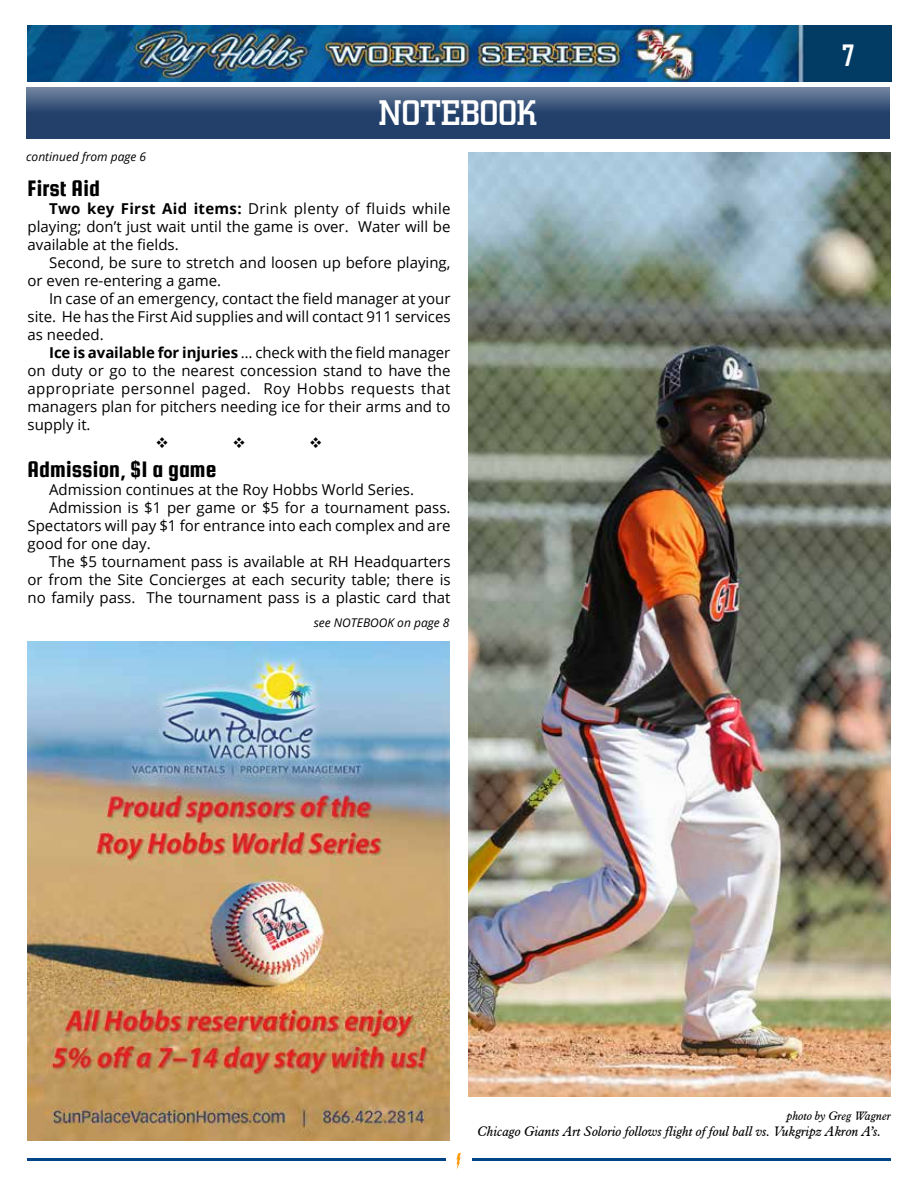
<style>
.page{position:relative;width:918px;height:1188px;background:#fff}
.page>*{position:absolute;margin:0;border:0;box-sizing:border-box;transform-origin:0 0}
.t1{font:500 36px "Square Slabserif 711 BT";color:#fff}
.t2{font:700 28.2px "Agency FB";color:#fff}
.t3{font:24px "Squada One";color:#000}
.t4{font:15px/18px "Open Sans";color:#000;text-align:justify}
.t5{font:italic 13.5px "Aldine 721 BT";color:#000}
.t6{font:italic 12px "Open Sans";color:#000}
.t7{font:italic 12px "Aldine 721 BT";color:#000}
.s1{font-weight:700}
</style>
<div class="page">
<img style="left:28px;top:26px;width:864px;height:55px">
<svg style="left:457px;top:1153px;width:4px;height:16px"></svg>
<hr style="left:27px;top:1158px;width:418px;height:3px;background:#014586">
<hr style="left:473px;top:1158px;width:418px;height:3px;background:#014586">
<svg style="left:26px;top:88px;width:864px;height:51px;background:#365177"></svg>
<img style="left:28px;top:641px;width:421px;height:500px">
<img style="left:468px;top:152px;width:423px;height:944px">
<p class="t6" style="left:26px;top:149px;width:121px">continued from page 6</p>
<h1 class="t1" style="left:379px;top:91px;width:159px">NOTEBOOK</h1>
<h3 class="t3" style="left:28px;top:176px;width:74px">First Aid</h3>
<p class="t4" style="left:28px;top:200px;width:425px;text-indent:22px"><span class="s1">Two key First Aid items:</span> Drink plenty of fluids while playing; don’t just wait until the game is over. Water will be available at the fields.</p>
<p class="t4" style="left:28px;top:254px;width:425px;text-indent:22px">Second, be sure to stretch and loosen up before playing, or even re-entering a game.</p>
<p class="t4" style="left:28px;top:290px;width:425px;text-indent:22px">In case of an emergency, contact the field manager at your site. He has the First Aid supplies and will contact 911 services as needed.</p>
<p class="t4" style="left:28px;top:344px;width:425px;text-indent:22px"><span class="s1">Ice is available for injuries</span> … check with the field manager on duty or go to the nearest concession stand to have the appropriate personnel paged. Roy Hobbs requests that managers plan for pitchers needing ice for their arms and to supply it.</p>
<h3 class="t3" style="left:28px;top:456px;width:190px">Admission, $1 a game</h3>
<p class="t4" style="left:49px;top:480px;width:366px">Admission continues at the Roy Hobbs World Series.</p>
<p class="t4" style="left:49px;top:498px;width:403px">Admission is $1 per game or $5 for a tournament pass.</p>
<p class="t4" style="left:28px;top:516px;width:425px">Spectators will pay $1 for entrance into each complex and are</p>
<p class="t4" style="left:28px;top:534px;width:125px">good for one day.</p>
<p class="t4" style="left:49px;top:552px;width:403px">The $5 tournament pass is available at RH Headquarters</p>
<p class="t4" style="left:28px;top:570px;width:425px">or from the Site Concierges at each security table; there is</p>
<p class="t4" style="left:28px;top:588px;width:425px">no family pass. The tournament pass is a plastic card that</p>
<p class="t6" style="left:314px;top:614px;width:137px">see NOTEBOOK on page 8</p>
<h2 class="t2" style="left:842px;top:38px;width:14px">7</h2>
<p class="t7" style="left:787px;top:1109px;width:106px">photo by Greg Wagner</p>
<p class="t5" style="left:478px;top:1123px;width:405px">Chicago Giants Art Solorio follows flight of foul ball vs. Vukgripz Akron A’s.</p>
</div>
